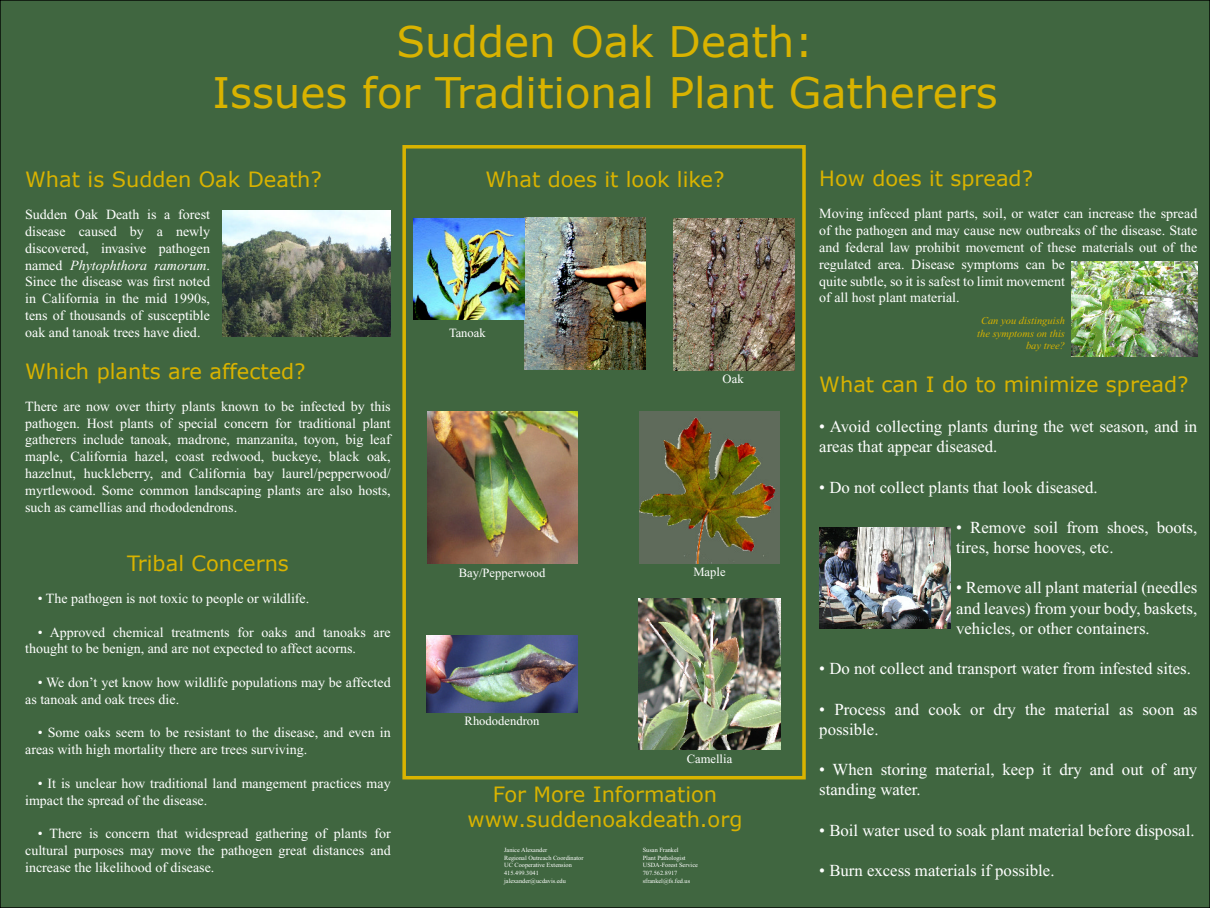
<style>
.page{position:relative;width:1210px;height:908px;background:#fff}
.page>*{position:absolute;margin:0;border:0;box-sizing:border-box;transform-origin:0 0}
.t1{font:42px/50.4px "Verdana";color:#d9b300;text-align:center}
.t2{font:21px/25.2px "Verdana";color:#d9b300;text-align:center}
.t3{font:16.8px/20.2px "Times New Roman";color:#fff}
.t4{font:14px/16.8px "Times New Roman";color:#fff}
.t5{font:12.6px "Times New Roman";color:#fff}
.t6{font:italic 10.5px/12.6px "Times New Roman";color:#d9b300;text-align:right}
.t7{font:6.3px "Times New Roman";color:#fff}
.s1{font-style:italic}
</style>
<div class="page">
<div style="left:0;top:0;width:1209px;height:907px;background:#406640"></div>
<div style="left:402px;top:145px;width:404px;height:634px;border:4px solid #d9b300"></div>
<img style="left:223px;top:210px;width:168px;height:126px">
<img style="left:819px;top:527px;width:131px;height:101px">
<img style="left:1071px;top:261px;width:126px;height:95px">
<img style="left:427px;top:412px;width:150px;height:151px">
<img style="left:638px;top:598px;width:143px;height:151px">
<img style="left:639px;top:412px;width:140px;height:151px">
<img style="left:426px;top:635px;width:152px;height:76px">
<img style="left:673px;top:219px;width:121px;height:151px">
<img style="left:525px;top:218px;width:121px;height:151px">
<img style="left:414px;top:219px;width:110px;height:101px">
<p class="t1" style="left:212px;top:15px;width:786px">Sudden Oak Death:<br>Issues for Traditional Plant Gatherers</p>
<p class="t2" style="left:25px;top:166px;width:298px">What is Sudden Oak Death?</p>
<p class="t4" style="left:25px;top:206px;width:186px;text-align:justify">Sudden Oak Death is a forest disease caused by a newly discovered, invasive pathogen named <span class="s1">Phytophthora ramorum</span>.<br>Since the disease was first noted in California in the mid 1990s, tens of thousands of susceptible oak and tanoak trees have died.</p>
<p class="t2" style="left:25px;top:358px;width:282px">Which plants are affected?</p>
<p class="t4" style="left:25px;top:397px;width:367px;text-align:justify">There are now over thirty plants known to be infected by this pathogen. Host plants of special concern for traditional plant gatherers include tanoak, madrone, manzanita, toyon, big leaf maple, California hazel, coast redwood, buckeye, black oak, hazelnut, huckleberry, and California bay laurel/pepperwood/ myrtlewood. Some common landscaping plants are also hosts, such as camellias and rhododendrons.</p>
<p class="t2" style="left:127px;top:550px;width:163px">Tribal Concerns</p>
<p class="t4" style="left:38px;top:589px;width:273px">• The pathogen is not toxic to people or wildlife.</p>
<p class="t4" style="left:25px;top:623px;width:367px;text-indent:13px">• Approved chemical treatments for oaks and tanoaks are thought to be benign, and are not expected to affect acorns.</p>
<p class="t4" style="left:25px;top:673px;width:367px;text-indent:13px">• We don’t yet know how wildlife populations may be affected as tanoak and oak trees die.</p>
<p class="t4" style="left:25px;top:724px;width:367px;text-indent:13px">• Some oaks seem to be resistant to the disease, and even in areas with high mortality there are trees surviving.</p>
<p class="t4" style="left:25px;top:774px;width:367px;text-indent:13px">• It is unclear how traditional land mangement practices may impact the spread of the disease.</p>
<p class="t4" style="left:25px;top:824px;width:367px;text-align:justify;text-indent:13px">• There is concern that widespread gathering of plants for cultural purposes may move the pathogen great distances and increase the likelihood of disease.</p>
<p class="t2" style="left:485px;top:166px;width:241px">What does it look like?</p>
<p class="t5" style="left:449px;top:325px;width:38px">Tanoak</p>
<p class="t5" style="left:459px;top:564px;width:88px">Bay/Pepperwood</p>
<p class="t5" style="left:464px;top:713px;width:76px">Rhododendron</p>
<p class="t5" style="left:722px;top:370px;width:22px">Oak</p>
<p class="t5" style="left:693px;top:564px;width:34px">Maple</p>
<p class="t5" style="left:687px;top:750px;width:47px">Camellia</p>
<p class="t2" style="left:467px;top:780px;width:276px">For More Information www.suddenoakdeath.org</p>
<p class="t7" style="left:504px;top:846px;width:45px">Janice Alexander</p>
<p class="t7" style="left:643px;top:846px;width:37px">Susan Frankel</p>
<p class="t7" style="left:504px;top:853px;width:81px">Regional Outreach Coordinator</p>
<p class="t7" style="left:643px;top:853px;width:44px">Plant Pathologist</p>
<p class="t7" style="left:504px;top:861px;width:69px">UC Cooperative Extension</p>
<p class="t7" style="left:643px;top:861px;width:57px">USDA-Forest Service</p>
<p class="t7" style="left:504px;top:868px;width:36px">415.499.3041</p>
<p class="t7" style="left:643px;top:868px;width:36px">707.562.8917</p>
<p class="t7" style="left:504px;top:876px;width:63px">jalexander@ucdavis.edu</p>
<p class="t7" style="left:643px;top:876px;width:49px">sfrankel@fs.fed.us</p>
<p class="t2" style="left:819px;top:165px;width:215px">How does it spread?</p>
<p class="t4" style="left:819px;top:205px;width:380px">Moving infeced plant parts, soil, or water can increase the spread of the pathogen and may cause new outbreaks of the disease. State and federal law prohibit movement of these materials out of the regulated area. Disease symptoms can be<br>quite subtle, so it is safest to limit movement<br>of all host plant material.</p>
<p class="t6" style="left:977px;top:314px;width:89px">Can you distinguish the symptoms on this bay tree?</p>
<p class="t2" style="left:819px;top:370px;width:371px">What can I do to minimize spread?</p>
<p class="t3" style="left:819px;top:416px;width:379px">• Avoid collecting plants during the wet season, and in areas that appear diseased.</p>
<p class="t3" style="left:819px;top:476px;width:280px">• Do not collect plants that look diseased.</p>
<p class="t3" style="left:956px;top:517px;width:242px">• Remove soil from shoes, boots, tires, horse hooves, etc.</p>
<p class="t3" style="left:956px;top:577px;width:242px;text-align:justify">• Remove all plant material (needles and leaves) from your body, baskets, vehicles, or other containers.</p>
<p class="t3" style="left:819px;top:658px;width:373px">• Do not collect and transport water from infested sites.</p>
<p class="t3" style="left:819px;top:698px;width:380px">• Process and cook or dry the material as soon as possible.</p>
<p class="t3" style="left:819px;top:759px;width:380px">• When storing material, keep it dry and out of any standing water.</p>
<p class="t3" style="left:819px;top:819px;width:377px">• Boil water used to soak plant material before disposal.</p>
<p class="t3" style="left:819px;top:859px;width:237px">• Burn excess materials if possible.</p>
</div>
